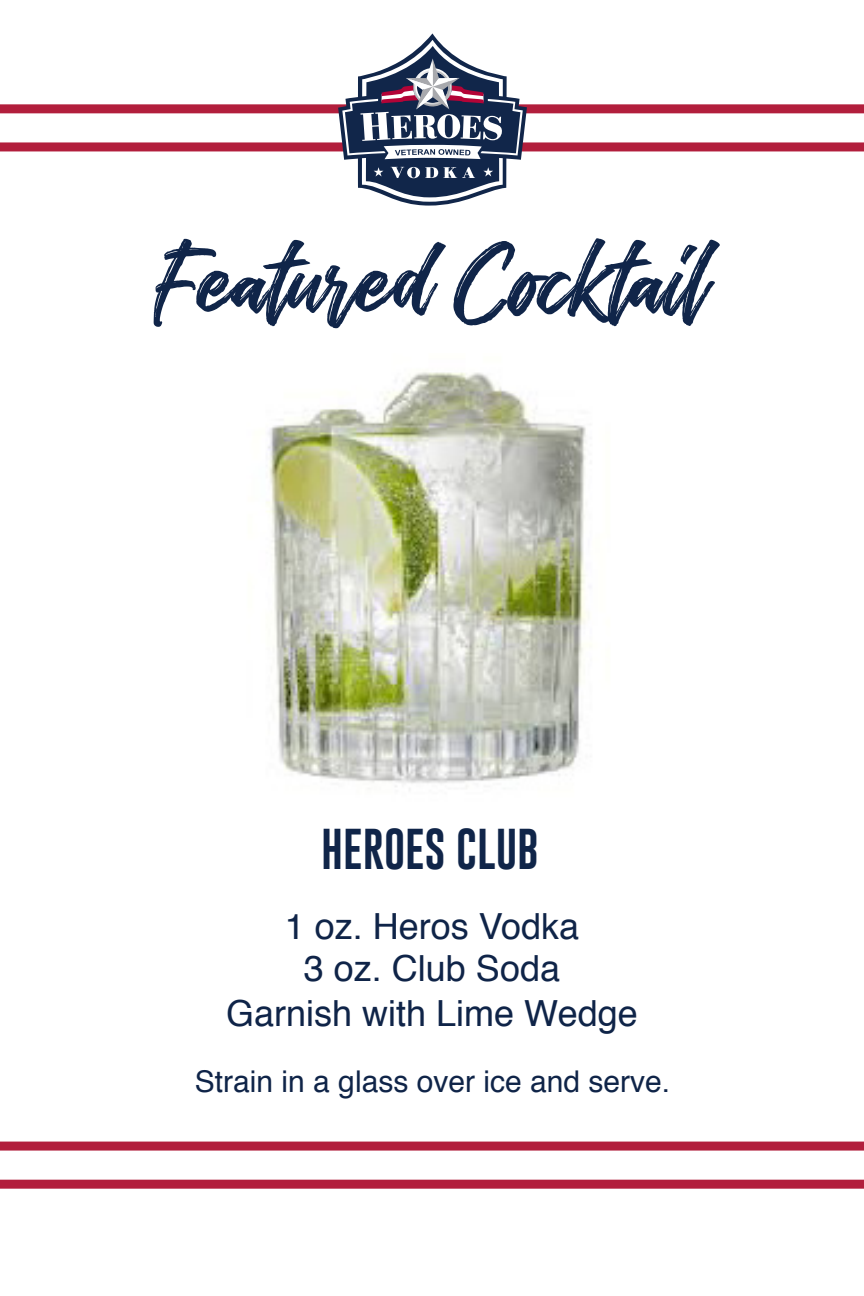
<style>
.page{position:relative;width:864px;height:1296px;background:#fff}
.page>*{position:absolute;margin:0;border:0;box-sizing:border-box;transform-origin:0 0}
.t1{font:108px "The Historia Demo";color:#102549}
.t2{font:42px "Gobold Uplow";color:#102549}
.t3{font:36px/43.5px "Helvetica";color:#0f2448;text-align:center}
.t4{font:30px "Helvetica";color:#0f2448}
</style>
<div class="page">
<div style="left:0;top:104px;width:864px;height:9px;background:#b21e3c"></div>
<div style="left:0;top:1142px;width:864px;height:9px;background:#b21e3c"></div>
<div style="left:0;top:142px;width:864px;height:9px;background:#b21e3c"></div>
<div style="left:0;top:1180px;width:864px;height:9px;background:#b21e3c"></div>
<svg style="left:338px;top:33px;width:189px;height:173px"></svg>
<img style="left:266px;top:372px;width:323px;height:418px">
<h1 class="t1" style="left:156px;top:235px;width:552px">Featured Cocktail</h1>
<p class="t2" style="left:321px;top:815px;width:219px">HEROES CLUB</p>
<p class="t3" style="left:226px;top:906px;width:413px">1 oz. Heros Vodka<br>3 oz. Club Soda<br>Garnish with Lime Wedge</p>
<p class="t4" style="left:195px;top:1058px;width:477px">Strain in a glass over ice and serve.</p>
</div>
